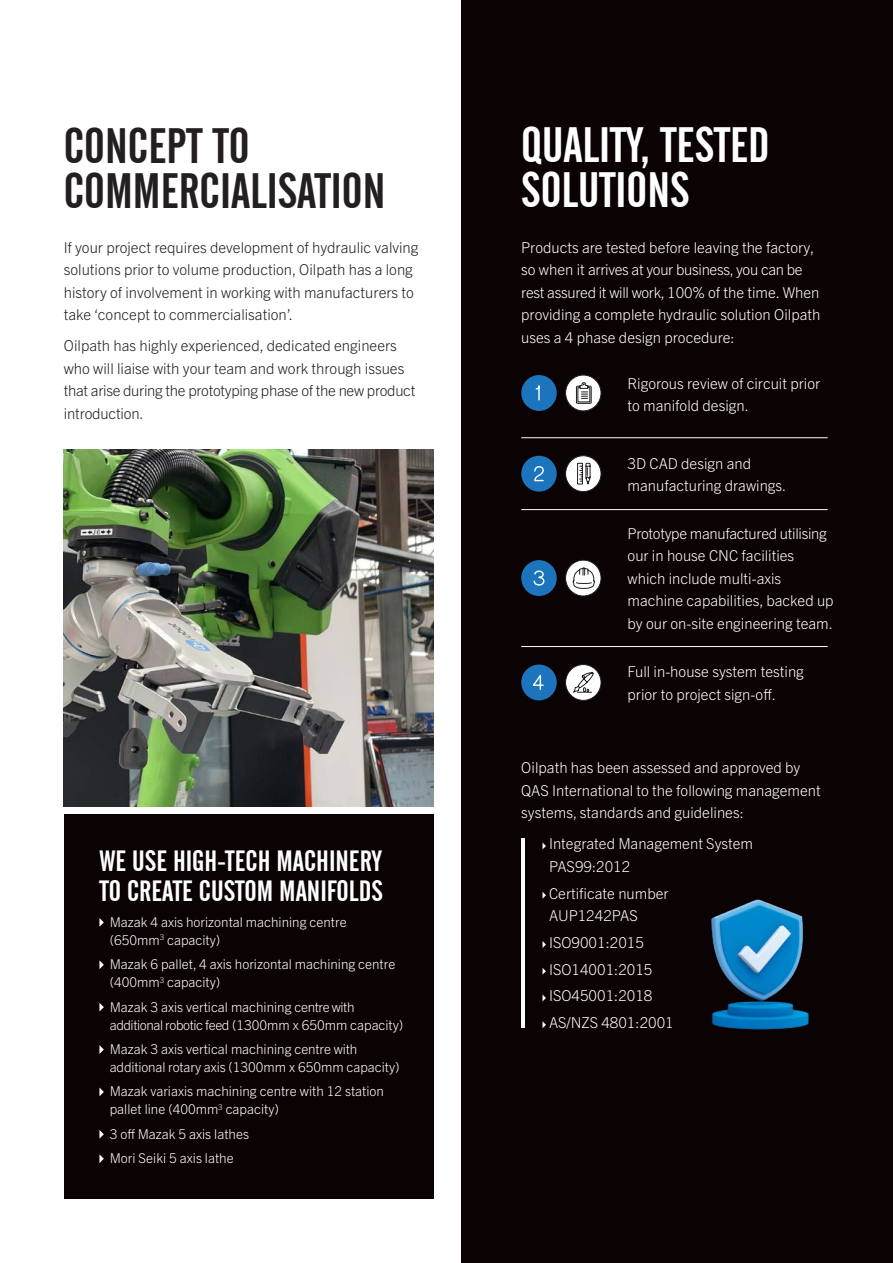
<style>
.page{position:relative;width:893px;height:1263px;background:#fff}
.page>*{position:absolute;margin:0;border:0;box-sizing:border-box;transform-origin:0 0}
.t1{font:49.5px/45px "Alternate Gothic No 2 BT";color:#231f20}
.t2{font:49.5px/45px "Alternate Gothic No 2 BT";color:#fff}
.t3{font:29.25px/29.2px "Alternate Gothic No 2 BT";color:#fff}
.t4{font:300 15px/22.5px "Trade Gothic Next LT Pro";color:#fff}
.t5{font:300 15px/22.5px "Trade Gothic Next LT Pro";color:#231f20}
.t6{font:300 13.5px/18px "Trade Gothic Next LT Pro";color:#fff}
</style>
<div class="page">
<div style="left:64px;top:814px;width:370px;height:385px;background:#0a0203"></div>
<div style="left:462px;top:0;width:431px;height:1263px;background:#0a0203"></div>
<svg style="left:542px;top:842px;width:4px;height:7px"></svg>
<svg style="left:542px;top:892px;width:4px;height:7px"></svg>
<svg style="left:542px;top:941px;width:4px;height:7px"></svg>
<svg style="left:542px;top:968px;width:4px;height:7px"></svg>
<svg style="left:542px;top:994px;width:4px;height:7px"></svg>
<svg style="left:542px;top:1021px;width:4px;height:7px"></svg>
<div style="left:566px;top:456px;width:35px;height:36px;background:#fff;border-radius:50%"></div>
<div style="left:565px;top:455px;width:36px;height:37px;border:1px solid #231f20;border-radius:50%"></div>
<hr style="left:521px;top:437px;width:307px;height:1px;background:#fff">
<hr style="left:521px;top:509px;width:307px;height:1px;background:#fff">
<hr style="left:521px;top:646px;width:307px;height:1px;background:#fff">
<div style="left:566px;top:664px;width:35px;height:36px;background:#fff;border-radius:50%"></div>
<div style="left:565px;top:664px;width:36px;height:37px;border:1px solid #231f20;border-radius:50%"></div>
<svg style="left:573px;top:672px;width:21px;height:21px"></svg>
<div style="left:521px;top:664px;width:36px;height:36px;background:#1c75bc;border-radius:50%"></div>
<svg style="left:533px;top:675px;width:11px;height:15px"></svg>
<div style="left:566px;top:560px;width:35px;height:36px;background:#fff;border-radius:50%"></div>
<div style="left:565px;top:560px;width:36px;height:36px;border:1px solid #231f20;border-radius:50%"></div>
<svg style="left:572px;top:567px;width:23px;height:22px"></svg>
<div style="left:521px;top:560px;width:36px;height:36px;background:#1c75bc;border-radius:50%"></div>
<svg style="left:533px;top:570px;width:12px;height:16px"></svg>
<svg style="left:577px;top:463px;width:14px;height:22px"></svg>
<div style="left:521px;top:456px;width:36px;height:36px;background:#1c75bc;border-radius:50%"></div>
<svg style="left:534px;top:466px;width:10px;height:16px"></svg>
<div style="left:566px;top:375px;width:35px;height:36px;background:#fff;border-radius:50%"></div>
<div style="left:565px;top:375px;width:36px;height:36px;border:1px solid #231f20;border-radius:50%"></div>
<svg style="left:576px;top:382px;width:16px;height:22px"></svg>
<div style="left:521px;top:375px;width:36px;height:36px;background:#1c75bc;border-radius:50%"></div>
<svg style="left:535px;top:386px;width:5px;height:15px"></svg>
<hr style="left:522px;top:839px;width:3px;height:189px;background:#fff">
<svg style="left:99px;top:918px;width:5px;height:9px"></svg>
<svg style="left:99px;top:960px;width:5px;height:9px"></svg>
<svg style="left:99px;top:1003px;width:5px;height:8px"></svg>
<svg style="left:99px;top:1045px;width:5px;height:9px"></svg>
<svg style="left:99px;top:1087px;width:5px;height:9px"></svg>
<svg style="left:99px;top:1130px;width:5px;height:9px"></svg>
<svg style="left:99px;top:1154px;width:5px;height:9px"></svg>
<img style="left:64px;top:449px;width:370px;height:357px">
<img style="left:711px;top:899px;width:98px;height:131px">
<h1 class="t1" style="left:64px;top:124px;width:323px">CONCEPT TO<br>COMMERCIALISATION</h1>
<p class="t5" style="left:64px;top:235px;width:356px">If your project requires development of hydraulic valving solutions prior to volume production, Oilpath has a long history of involvement in working with manufacturers to take ‘concept to commercialisation’.</p>
<p class="t5" style="left:64px;top:334px;width:353px">Oilpath has highly experienced, dedicated engineers who will liaise with your team and work through issues that arise during the prototyping phase of the new product introduction.</p>
<h2 class="t3" style="left:99px;top:847px;width:285px">WE USE HIGH-TECH MACHINERY<br>TO CREATE CUSTOM MANIFOLDS</h2>
<p class="t6" style="left:110px;top:912px;width:238px">Mazak 4 axis horizontal machining centre (650mm<sup>3</sup> capacity)</p>
<p class="t6" style="left:110px;top:954px;width:287px">Mazak 6 pallet, 4 axis horizontal machining centre (400mm<sup>3</sup> capacity)</p>
<p class="t6" style="left:110px;top:997px;width:295px">Mazak 3 axis vertical machining centre with additional robotic feed (1300mm x 650mm capacity)</p>
<p class="t6" style="left:110px;top:1039px;width:291px">Mazak 3 axis vertical machining centre with additional rotary axis (1300mm x 650mm capacity)</p>
<p class="t6" style="left:110px;top:1081px;width:276px">Mazak variaxis machining centre with 12 station pallet line (400mm<sup>3</sup> capacity)</p>
<p class="t6" style="left:110px;top:1121px;width:141px;line-height:24.5px">3 off Mazak 5 axis lathes<br>Mori Seiki 5 axis lathe</p>
<h1 class="t2" style="left:521px;top:123px;width:250px">QUALITY, TESTED<br>SOLUTIONS</h1>
<p class="t4" style="left:521px;top:235px;width:301px">Products are tested before leaving the factory, so when it arrives at your business, you can be rest assured it will work, 100% of the time. When providing a complete hydraulic solution Oilpath uses a 4 phase design procedure:</p>
<p class="t4" style="left:628px;top:371px;width:194px">Rigorous review of circuit prior to manifold design.</p>
<p class="t4" style="left:628px;top:451px;width:160px">3D CAD design and manufacturing drawings.</p>
<p class="t4" style="left:628px;top:521px;width:208px">Prototype manufactured utilising our in house CNC facilities which include multi-axis machine capabilities, backed up by our on-site engineering team.</p>
<p class="t4" style="left:628px;top:660px;width:178px">Full in-house system testing prior to project sign-off.</p>
<p class="t4" style="left:521px;top:756px;width:301px">Oilpath has been assessed and approved by<br>QAS International to the following management systems, standards and guidelines:</p>
<p class="t4" style="left:549px;top:832px;width:206px">Integrated Management System<br>PAS99:2012</p>
<p class="t4" style="left:549px;top:881px;width:121px">Certificate number<br>AUP1242PAS</p>
<p class="t4" style="left:549px;top:928px;width:126px;line-height:26.7px">ISO9001:2015<br>ISO14001:2015<br>ISO45001:2018<br>AS/NZS 4801:2001</p>
</div>
